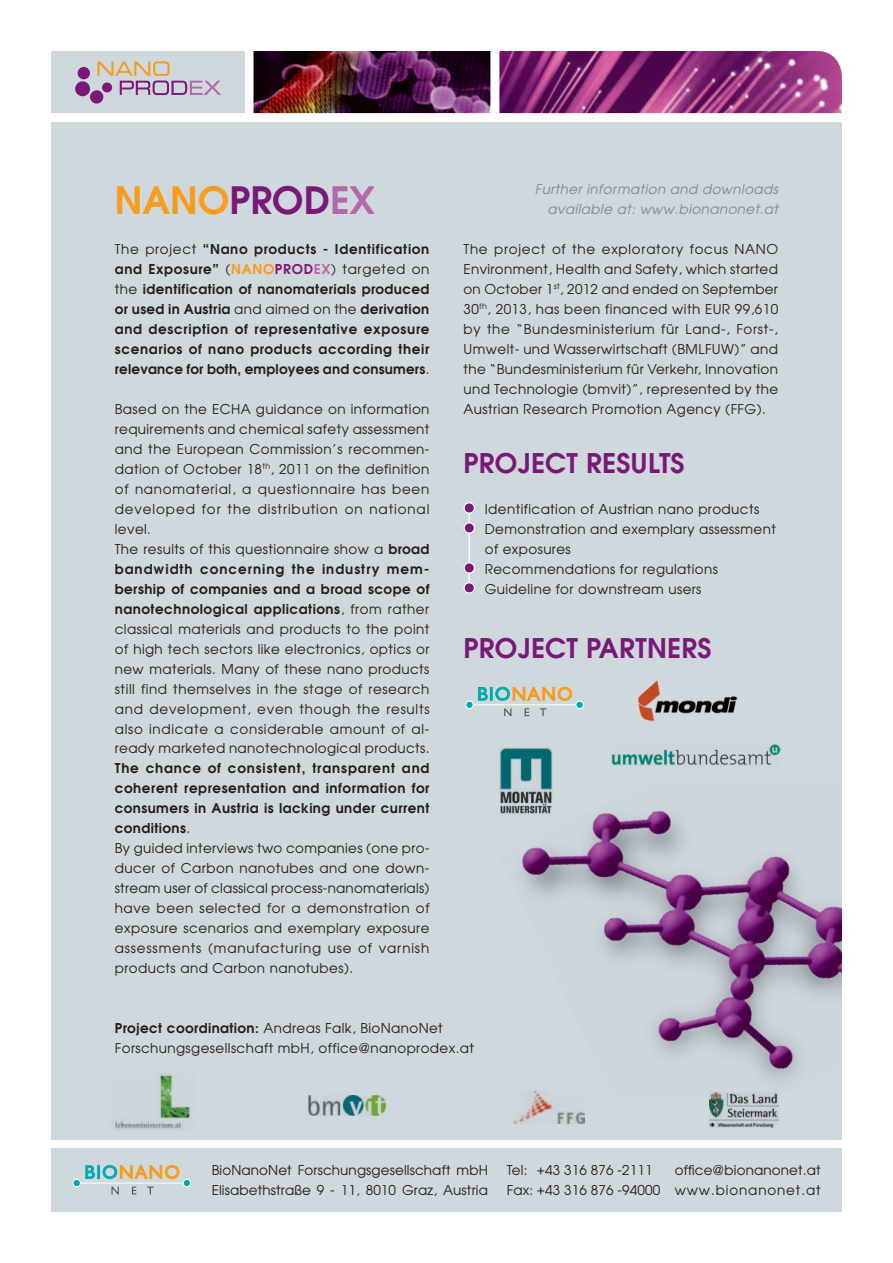
<style>
.page{position:relative;width:893px;height:1263px;background:#fff}
.page>*{position:absolute;margin:0;border:0;box-sizing:border-box;transform-origin:0 0}
.t1{font:600 37.5px "Avant Garde";color:#f89c1c}
.t2{font:600 37.5px "Avant Garde";color:#7a1777}
.t3{font:600 37.5px "Avant Garde";color:#b368aa}
.t4{font:600 27px "Avant Garde";letter-spacing:.01em;color:#7a1777}
.t5{font:13.5px/20px "Avant Garde";letter-spacing:.03em;color:#231f20}
.t6{font:600 13.5px/20px "Avant Garde";letter-spacing:.015em;color:#231f20;text-align:justify}
.t7{font:13.5px/19.5px "Avant Garde";letter-spacing:.01em;color:#231f20}
.t8{font:italic 13.5px "Avant Garde";letter-spacing:.03em;color:#7b8c95}
.s1{font-weight:400}
.s2{color:#f89c1c}
.s3{color:#7a1777}
.s4{color:#b368aa}
.s5{font-weight:600}
</style>
<div class="page">
<img style="left:499px;top:51px;width:343px;height:62px">
<img style="left:253px;top:51px;width:237px;height:62px">
<div style="left:51px;top:51px;width:193px;height:62px;background:#cfd8dd"></div>
<div style="left:51px;top:116px;width:791px;height:1023px;background:#cfd8dd"></div>
<div style="left:51px;top:1148px;width:791px;height:64px;background:#cfd8dd"></div>
<svg style="left:85px;top:1165px;width:95px;height:14px"></svg>
<svg style="left:112px;top:1186px;width:7px;height:8px"></svg>
<svg style="left:132px;top:1186px;width:4px;height:8px"></svg>
<svg style="left:147px;top:1186px;width:7px;height:8px"></svg>
<hr style="left:78px;top:1182px;width:108px;height:1px;background:#fff">
<div style="left:73px;top:1179px;width:7px;height:8px;background:#00aaad;border-radius:50%"></div>
<div style="left:73px;top:1179px;width:8px;height:8px;border:1px solid #fff;border-radius:50%"></div>
<div style="left:183px;top:1179px;width:8px;height:8px;background:#00aaad;border-radius:50%"></div>
<div style="left:183px;top:1179px;width:8px;height:8px;border:1px solid #fff;border-radius:50%"></div>
<div style="left:40px;top:113px;width:815px;height:9px;background:#fff"></div>
<img style="left:521px;top:810px;width:321px;height:318px">
<svg style="left:97px;top:61px;width:124px;height:34px"></svg>
<div style="left:90px;top:90px;width:13px;height:14px;background:#7a1777;border-radius:50%"></div>
<div style="left:102px;top:82px;width:10px;height:10px;background:#7a1777;border-radius:50%"></div>
<div style="left:75px;top:81px;width:15px;height:15px;background:#7a1777;border-radius:50%"></div>
<div style="left:78px;top:67px;width:12px;height:12px;background:#7a1777;border-radius:50%"></div>
<img style="left:513px;top:1090px;width:71px;height:34px">
<img style="left:309px;top:1095px;width:76px;height:20px">
<img style="left:710px;top:1093px;width:68px;height:34px">
<img style="left:114px;top:1074px;width:76px;height:56px">
<img style="left:637px;top:680px;width:101px;height:42px">
<img style="left:500px;top:747px;width:53px;height:67px">
<img style="left:611px;top:744px;width:170px;height:22px">
<svg style="left:478px;top:686px;width:95px;height:15px"></svg>
<svg style="left:504px;top:708px;width:7px;height:8px"></svg>
<svg style="left:525px;top:708px;width:4px;height:8px"></svg>
<svg style="left:540px;top:708px;width:6px;height:8px"></svg>
<hr style="left:471px;top:704px;width:108px;height:1px;background:#fff">
<div style="left:466px;top:701px;width:7px;height:7px;background:#00aaad;border-radius:50%"></div>
<div style="left:465px;top:701px;width:9px;height:8px;border:1px solid #fff;border-radius:50%"></div>
<div style="left:576px;top:701px;width:7px;height:7px;background:#00aaad;border-radius:50%"></div>
<div style="left:575px;top:701px;width:9px;height:8px;border:1px solid #fff;border-radius:50%"></div>
<hr style="left:469px;top:503px;width:1px;height:87px;background:#fff">
<svg style="left:464px;top:503px;width:10px;height:10px"></svg>
<div style="left:463px;top:502px;width:12px;height:12px;border:1px solid #fff;border-radius:50%"></div>
<svg style="left:464px;top:523px;width:10px;height:10px"></svg>
<div style="left:463px;top:522px;width:12px;height:12px;border:1px solid #fff;border-radius:50%"></div>
<svg style="left:464px;top:563px;width:10px;height:10px"></svg>
<div style="left:463px;top:562px;width:12px;height:12px;border:1px solid #fff;border-radius:50%"></div>
<svg style="left:464px;top:583px;width:10px;height:10px"></svg>
<div style="left:463px;top:582px;width:12px;height:12px;border:1px solid #fff;border-radius:50%"></div>
<h1 class="t1" style="left:115px;top:175px;width:58px">Nano</h1>
<h1 class="t2" style="left:230px;top:175px;width:48px">Prod</h1>
<h1 class="t3" style="left:330px;top:175px;width:23px">ex</h1>
<p class="t6" style="left:115px;top:239px;width:316px"><span class="s1">The project</span> “Nano products - Identification and Exposure” <span class="s1">(</span><span class="s2">NANO</span><span class="s3">PROD</span><span class="s4">EX</span><span class="s1">) targeted on the</span> identification of nanomaterials produced or used in Austria <span class="s1">and aimed on the</span> derivation and description of representative exposure scenarios of nano products according their relevance for both, employees and consumers<span class="s1">.</span></p>
<p class="t5" style="left:115px;top:399px;width:316px">Based on the ECHA guidance on information requirements and chemical safety assessment and the European Commission’s recommen&shy;dation of October 18<sup>th</sup>, 2011 on the definition of nanomaterial, a questionnaire has been developed for the distribution on national level.<br>The results of this questionnaire show a <span class="s5">broad bandwidth concerning the industry mem&shy;bership of companies and a broad scope of nanotechnological applications</span>, from rather classical materials and products to the point of high tech sectors like electronics, optics or new materials. Many of these nano products still find themselves in the stage of research and development, even though the results also indicate a considerable amount of al&shy;ready marketed nanotechnological products.</p>
<p class="t5" style="left:115px;top:758px;width:316px"><span class="s5">The chance of consistent, transparent and coherent representation and information for consumers in Austria is lacking under current conditions</span>.<br>By guided interviews two companies (one pro&shy;ducer of Carbon nanotubes and one down&shy;stream user of classical process-nanomaterials) have been selected for a demonstration of exposure scenarios and exemplary exposure assessments (manufacturing use of varnish products and Carbon nanotubes).</p>
<p class="t8" style="left:535px;top:181px;width:245px">Further information and downloads</p>
<p class="t8" style="left:548px;top:201px;width:232px">available at: www.bionanonet.at</p>
<p class="t5" style="left:463px;top:239px;width:316px;text-align:justify">The project of the exploratory focus NANO Environment, Health and Safety, which started on October 1<sup>st</sup>, 2012 and ended on September 30<sup>th</sup>, 2013, has been financed with EUR 99,610 by the “Bundesministerium für Land-, Forst-, Umwelt- und Wasserwirtschaft (BMLFUW)” and the “Bundesministerium für Verkehr, Innovation und Technologie (bmvit)”, represented by the Austrian Research Promotion Agency (FFG).</p>
<h2 class="t4" style="left:463px;top:446px;width:223px">PROJECT RESULTS</h2>
<p class="t5" style="left:485px;top:498px;width:293px">Identification of Austrian nano products<br>Demonstration and exemplary assessment of exposures<br>Recommendations for regulations<br>Guideline for downstream users</p>
<h2 class="t4" style="left:463px;top:631px;width:200px">Project Partners</h2>
<p class="t5" style="left:115px;top:1018px;width:361px"><span class="s5">Project coordination:</span> Andreas Falk, BioNanoNet<br>Forschungsgesellschaft mbH, office@nanoprodex.at</p>
<p class="t7" style="left:212px;top:1160px;width:278px">BioNanoNet Forschungsgesellschaft mbH<br>Elisabethstraße 9 - 11, 8010 Graz, Austria</p>
<p class="t7" style="left:507px;top:1160px;width:155px">Tel: +43 316 876 -2111<br>Fax: +43 316 876 -94000</p>
<p class="t7" style="left:675px;top:1160px;width:148px">office@bionanonet.at www.bionanonet.at</p>
</div>
